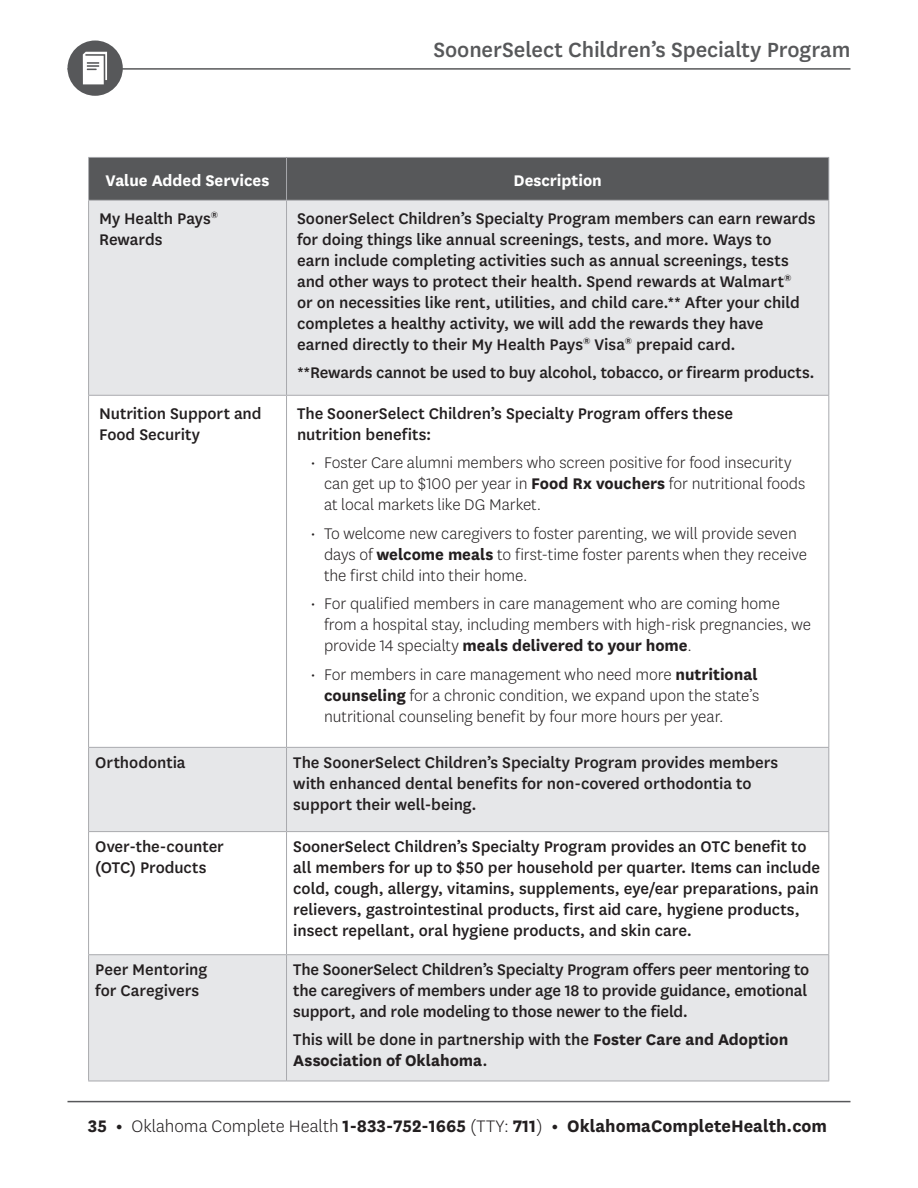
<style>
.page{position:relative;width:918px;height:1188px;background:#fff}
.page>*{position:absolute;margin:0;border:0;box-sizing:border-box;transform-origin:0 0}
.t1{font:500 24px "Centene Sans";letter-spacing:-.005em;color:#57585a}
.t2{font:700 19.5px "Centene Sans";color:#231f20}
.t3{font:500 18px/21px "Centene Sans";letter-spacing:-.005em;color:#231f20}
.t4{font:300 18px/21px "Centene Sans";letter-spacing:-.005em;color:#231f20}
.t5{font:700 18px/21px "Centene Sans";color:#231f20}
.t6{font:700 18px "Centene Sans";color:#fff}
.s1{font-weight:700}
.s2{font-weight:500}
.s3{font-weight:300}
</style>
<div class="page">
<hr style="left:68px;top:1101px;width:782px;height:1px;background:#57585a">
<hr style="left:68px;top:68px;width:782px;height:2px;background:#57585a">
<div style="left:68px;top:41px;width:55px;height:55px;background:#57585a;border-radius:50%"></div>
<svg style="left:83px;top:52px;width:24px;height:32px"></svg>
<div style="left:287px;top:200px;width:542px;height:195px;background:#e6e7e9"></div>
<div style="left:287px;top:747px;width:542px;height:85px;background:#e6e7e9"></div>
<div style="left:287px;top:955px;width:542px;height:126px;background:#e6e7e9"></div>
<div style="left:89px;top:157px;width:198px;height:43px;background:#57585a"></div>
<div style="left:287px;top:157px;width:542px;height:43px;background:#57585a"></div>
<div style="left:89px;top:200px;width:198px;height:195px;background:#e6e7e9"></div>
<div style="left:89px;top:747px;width:198px;height:85px;background:#e6e7e9"></div>
<div style="left:89px;top:955px;width:198px;height:126px;background:#e6e7e9"></div>
<hr style="left:88px;top:157px;width:199px;height:1px;background:#a8a9ad">
<hr style="left:88px;top:158px;width:1px;height:42px;background:#a8a9ad">
<hr style="left:287px;top:157px;width:542px;height:1px;background:#a8a9ad">
<hr style="left:286px;top:158px;width:1px;height:42px;background:#a8a9ad">
<hr style="left:828px;top:158px;width:1px;height:42px;background:#a8a9ad">
<hr style="left:88px;top:200px;width:199px;height:1px;background:#a8a9ad">
<hr style="left:287px;top:200px;width:542px;height:1px;background:#a8a9ad">
<hr style="left:88px;top:201px;width:1px;height:194px;background:#a8a9ad">
<hr style="left:286px;top:201px;width:1px;height:194px;background:#a8a9ad">
<hr style="left:828px;top:201px;width:1px;height:194px;background:#a8a9ad">
<hr style="left:88px;top:395px;width:199px;height:1px;background:#a8a9ad">
<hr style="left:88px;top:396px;width:1px;height:351px;background:#a8a9ad">
<hr style="left:287px;top:395px;width:542px;height:1px;background:#a8a9ad">
<hr style="left:286px;top:396px;width:1px;height:351px;background:#a8a9ad">
<hr style="left:828px;top:396px;width:1px;height:351px;background:#a8a9ad">
<hr style="left:88px;top:747px;width:199px;height:1px;background:#a8a9ad">
<hr style="left:88px;top:748px;width:1px;height:83px;background:#a8a9ad">
<hr style="left:287px;top:747px;width:542px;height:1px;background:#a8a9ad">
<hr style="left:286px;top:748px;width:1px;height:83px;background:#a8a9ad">
<hr style="left:828px;top:748px;width:1px;height:83px;background:#a8a9ad">
<hr style="left:88px;top:831px;width:199px;height:1px;background:#a8a9ad">
<hr style="left:88px;top:832px;width:1px;height:122px;background:#a8a9ad">
<hr style="left:287px;top:831px;width:542px;height:1px;background:#a8a9ad">
<hr style="left:286px;top:832px;width:1px;height:122px;background:#a8a9ad">
<hr style="left:828px;top:832px;width:1px;height:122px;background:#a8a9ad">
<hr style="left:88px;top:954px;width:199px;height:1px;background:#a8a9ad">
<hr style="left:88px;top:955px;width:1px;height:126px;background:#a8a9ad">
<hr style="left:287px;top:954px;width:542px;height:1px;background:#a8a9ad">
<hr style="left:286px;top:955px;width:1px;height:126px;background:#a8a9ad">
<hr style="left:828px;top:955px;width:1px;height:126px;background:#a8a9ad">
<hr style="left:88px;top:1081px;width:199px;height:1px;background:#a8a9ad">
<hr style="left:287px;top:1081px;width:542px;height:1px;background:#a8a9ad">
<h1 class="t1" style="left:433px;top:33px;width:419px">SoonerSelect Children’s Specialty Program</h1>
<p class="t6" style="left:106px;top:167px;width:166px">Value Added Services</p>
<p class="t6" style="left:513px;top:167px;width:90px">Description</p>
<p class="t3" style="left:99px;top:207px;width:120px">My Health Pays<sup>®<br></sup>Rewards</p>
<p class="t3" style="left:297px;top:207px;width:520px">SoonerSelect Children’s Specialty Program members can earn rewards for doing things like annual screenings, tests, and more. Ways to<br>earn include completing activities such as annual screenings, tests and other ways to protect their health. Spend rewards at Walmart<sup>®<br></sup>or on necessities like rent, utilities, and child care.** After your child completes a healthy activity, we will add the rewards they have earned directly to their My Health Pays<sup>®</sup> Visa<sup>®</sup> prepaid card.</p>
<p class="t3" style="left:297px;top:361px;width:519px">**Rewards cannot be used to buy alcohol, tobacco, or firearm products.</p>
<p class="t3" style="left:99px;top:402px;width:164px">Nutrition Support and<br>Food Security</p>
<p class="t3" style="left:297px;top:402px;width:438px">The SoonerSelect Children’s Specialty Program offers these nutrition benefits:</p>
<p class="t4" style="left:324px;top:451px;width:483px;text-indent:-14px">• Foster Care alumni members who screen positive for food insecurity can get up to $100 per year in <span class="s1">Food Rx vouchers</span> for nutritional foods at local markets like DG Market.</p>
<p class="t4" style="left:324px;top:522px;width:484px;text-indent:-14px">• To welcome new caregivers to foster parenting, we will provide seven days of <span class="s1">welcome meals</span> to first-time foster parents when they receive the first child into their home.</p>
<p class="t4" style="left:324px;top:592px;width:488px;text-indent:-14px">• For qualified members in care management who are coming home from a hospital stay, including members with high-risk pregnancies, we provide 14 specialty <span class="s1">meals delivered to your home</span>.</p>
<p class="t4" style="left:324px;top:663px;width:437px;text-align:justify;text-indent:-14px">• For members in care management who need more <span class="s1">nutritional counseling</span> for a chronic condition, we expand upon the state’s nutritional counseling benefit by four more hours per year.</p>
<p class="t3" style="left:95px;top:751px;width:92px">Orthodontia</p>
<p class="t3" style="left:293px;top:751px;width:486px">The SoonerSelect Children’s Specialty Program provides members with enhanced dental benefits for non-covered orthodontia to support their well-being.</p>
<p class="t3" style="left:95px;top:835px;width:130px">Over-the-counter (OTC) Products</p>
<p class="t3" style="left:293px;top:835px;width:528px">SoonerSelect Children’s Specialty Program provides an OTC benefit to all members for up to $50 per household per quarter. Items can include cold, cough, allergy, vitamins, supplements, eye/ear preparations, pain relievers, gastrointestinal products, first aid care, hygiene products, insect repellant, oral hygiene products, and skin care.</p>
<p class="t3" style="left:95px;top:958px;width:113px">Peer Mentoring for Caregivers</p>
<p class="t3" style="left:293px;top:958px;width:517px;text-align:justify">The SoonerSelect Children’s Specialty Program offers peer mentoring to the caregivers of members under age 18 to provide guidance, emotional support, and role modeling to those newer to the field.</p>
<p class="t5" style="left:293px;top:1027px;width:497px"><span class="s2">This will be done in partnership with the</span> Foster Care and Adoption<br>Association of Oklahoma<span class="s2">.</span></p>
<p class="t2" style="left:88px;top:1112px;width:741px">35 • <span class="s3">Oklahoma Complete Health</span> 1-833-752-1665 <span class="s3">(TTY:</span> 711<span class="s3">)</span> • OklahomaCompleteHealth.com</p>
</div>
